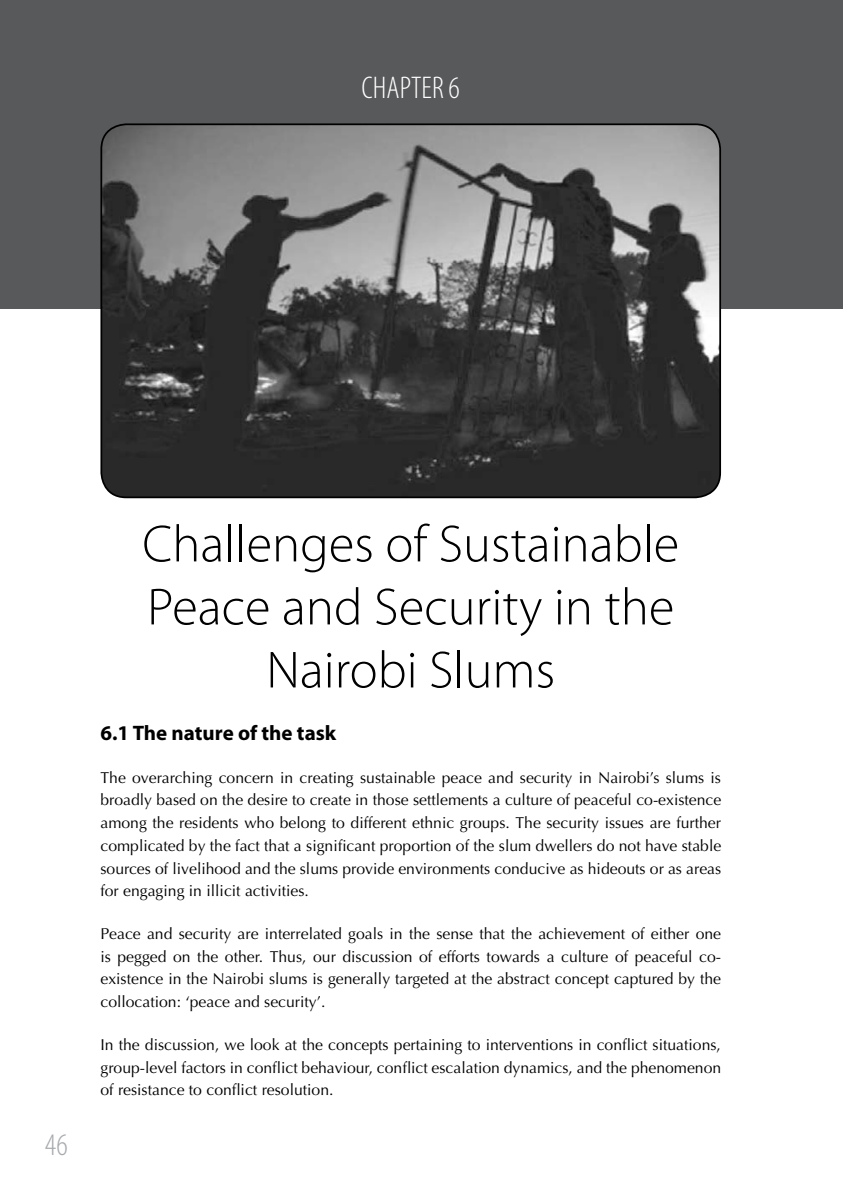
<style>
.page{position:relative;width:844px;height:1191px;background:#fff}
.page>*{position:absolute;margin:0;border:0;box-sizing:border-box;transform-origin:0 0}
.t1{font:300 52.5px/63px "Myriad Pro";color:#000;text-align:center}
.t2{font:300 condensed 31.5px "Myriad Pro";color:#fff}
.t3{font:300 condensed 31.5px "Myriad Pro";color:#a7a9ac}
.t4{font:700 21px "Myriad Pro";color:#000}
.t5{font:15.75px/22.8px "Optima";color:#000;text-align:justify}
</style>
<div class="page">
<div style="left:0;top:1px;width:842px;height:307px;background:#58595b"></div>
<img style="left:103px;top:124px;width:617px;height:373px">
<div style="left:100px;top:123px;width:620px;height:375px;border:2px solid #000;border-radius:25px"></div>
<h2 class="t2" style="left:361px;top:69px;width:100px">CHAPTER 6</h2>
<h2 class="t3" style="left:45px;top:1126px;width:24px">46</h2>
<h1 class="t1" style="left:142px;top:512px;width:538px">Challenges of Sustainable<br>Peace and Security in the<br>Nairobi Slums</h1>
<h3 class="t4" style="left:100px;top:719px;width:237px">6.1 The nature of the task</h3>
<p class="t5" style="left:100px;top:766px;width:622px">The overarching concern in creating sustainable peace and security in Nairobi’s slums is broadly based on the desire to create in those settlements a culture of peaceful co-existence among the residents who belong to different ethnic groups. The security issues are further complicated by the fact that a significant proportion of the slum dwellers do not have stable sources of livelihood and the slums provide environments conducive as hideouts or as areas for engaging in illicit activities.</p>
<p class="t5" style="left:100px;top:922px;width:622px">Peace and security are interrelated goals in the sense that the achievement of either one is pegged on the other. Thus, our discussion of efforts towards a culture of peaceful co&shy;existence in the Nairobi slums is generally targeted at the abstract concept captured by the collocation: ‘peace and security’.</p>
<p class="t5" style="left:100px;top:1033px;width:622px">In the discussion, we look at the concepts pertaining to interventions in conflict situations, group-level factors in conflict behaviour, conflict escalation dynamics, and the phenomenon of resistance to conflict resolution.</p>
</div>
